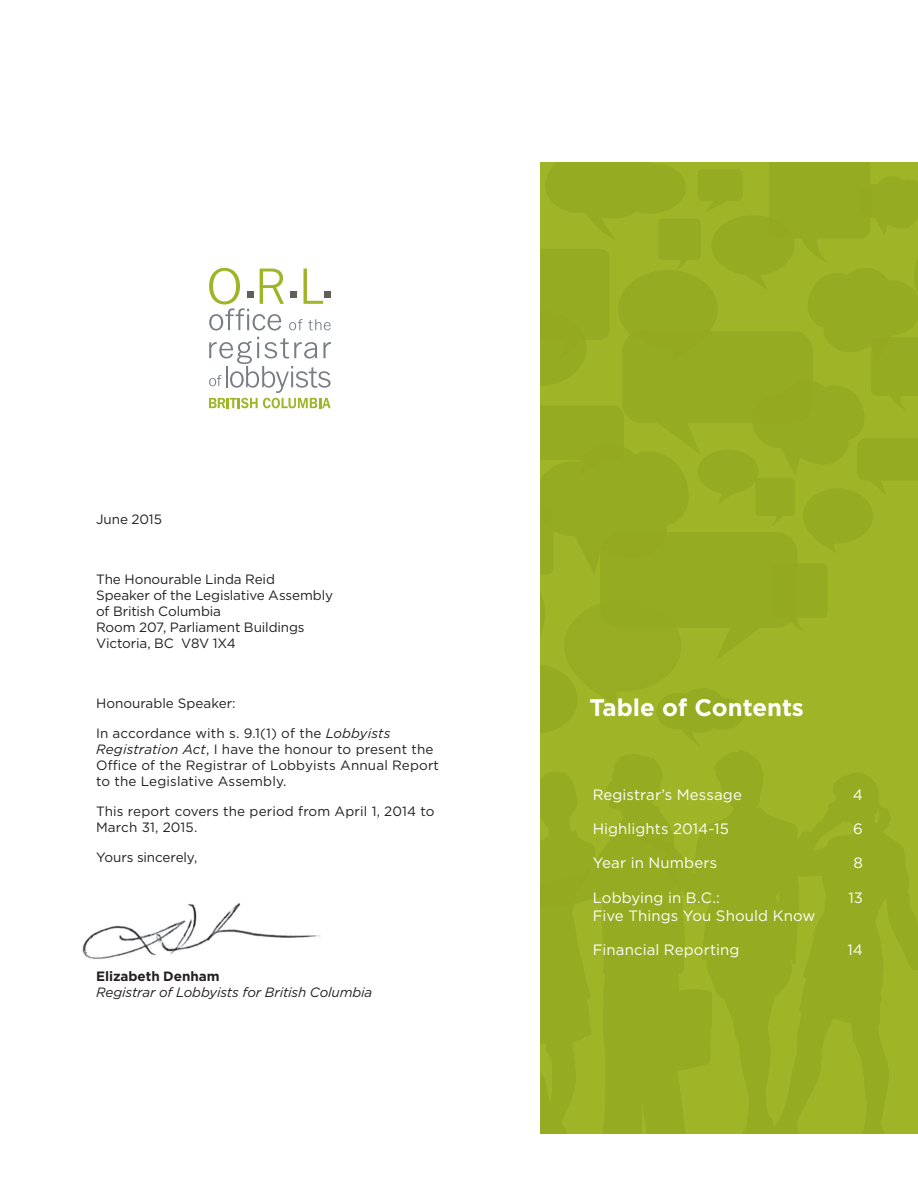
<style>
.page{position:relative;width:918px;height:1188px;background:#fff}
.page>*{position:absolute;margin:0;border:0;box-sizing:border-box;transform-origin:0 0}
.t1{font:700 24px "Gotham";color:#fff}
.body_text{font:15px/18px "Gotham";letter-spacing:.005em;color:#fff}
.body_text-2{font:13.5px/16.2px "Gotham";color:#231f20}
.body_text-3{font:italic 13.5px "Gotham";letter-spacing:-.01em;color:#231f20}
.body_text-4{font:700 13.5px "Gotham";letter-spacing:-.005em;color:#231f20}
.s1{font-style:italic}
</style>
<div class="page">
<svg style="left:540px;top:765px;width:96px;height:369px;background:#98ad22"></svg>
<svg style="left:636px;top:765px;width:282px;height:369px;background:#99ae23"></svg>
<svg style="left:540px;top:162px;width:378px;height:603px;background:#99ae23"></svg>
<svg style="left:209px;top:337px;width:122px;height:71px"></svg>
<svg style="left:209px;top:268px;width:122px;height:63px"></svg>
<div style="left:324px;top:291px;width:7px;height:6px;background:#625f59"></div>
<img style="left:82px;top:903px;width:239px;height:56px">
<p class="body_text-2" style="left:96px;top:511px;width:67px">June 2015</p>
<p class="body_text-2" style="left:96px;top:571px;width:180px">The Honourable Linda Reid</p>
<p class="body_text-2" style="left:96px;top:587px;width:238px">Speaker of the Legislative Assembly of British Columbia</p>
<p class="body_text-2" style="left:96px;top:619px;width:210px">Room 207, Parliament Buildings</p>
<p class="body_text-2" style="left:96px;top:635px;width:141px">Victoria, BC V8V 1X4</p>
<p class="body_text-2" style="left:96px;top:695px;width:141px">Honourable Speaker:</p>
<p class="body_text-2" style="left:96px;top:724px;width:345px">In accordance with s. 9.1(1) of the <span class="s1">Lobbyists Registration Act</span>, I have the honour to present the Office of the Registrar of Lobbyists Annual Report to the Legislative Assembly.</p>
<p class="body_text-2" style="left:96px;top:803px;width:340px">This report covers the period from April 1, 2014 to<br>March 31, 2015.</p>
<p class="body_text-2" style="left:96px;top:849px;width:103px">Yours sincerely,</p>
<p class="body_text-4" style="left:96px;top:968px;width:125px">Elizabeth Denham</p>
<p class="body_text-3" style="left:96px;top:985px;width:278px">Registrar of Lobbyists for British Columbia</p>
<p class="t1" style="left:590px;top:694px;width:216px">Table of Contents</p>
<p class="body_text" style="left:593px;top:786px;width:151px">Registrar’s Message</p>
<p class="body_text" style="left:853px;top:786px;width:12px">4</p>
<p class="body_text" style="left:593px;top:820px;width:138px">Highlights 2014-15</p>
<p class="body_text" style="left:853px;top:820px;width:11px">6</p>
<p class="body_text" style="left:593px;top:854px;width:126px">Year in Numbers</p>
<p class="body_text" style="left:854px;top:854px;width:11px">8</p>
<p class="body_text" style="left:593px;top:888px;width:224px">Lobbying in B.C.:<br>Five Things You Should Know</p>
<p class="body_text" style="left:848px;top:888px;width:16px">13</p>
<p class="body_text" style="left:593px;top:940px;width:148px">Financial Reporting</p>
<p class="body_text" style="left:848px;top:940px;width:17px">14</p>
</div>
